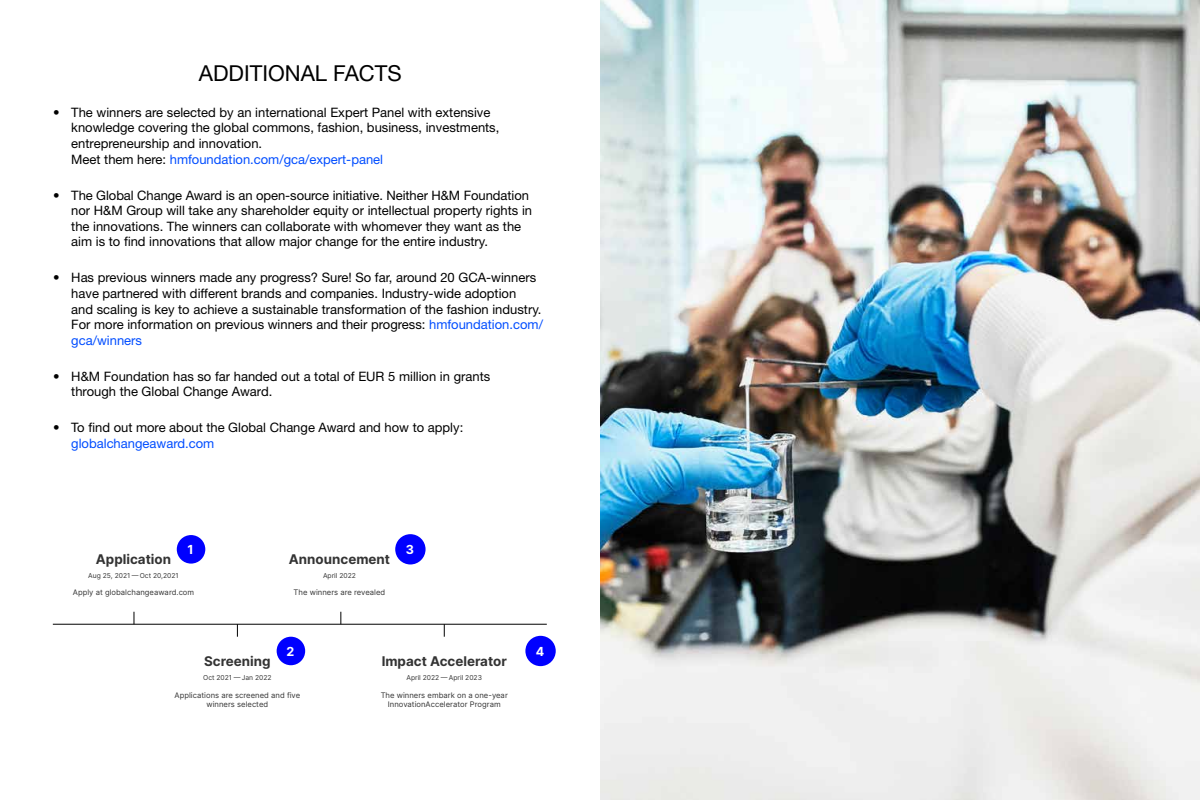
<style>
.page{position:relative;width:1200px;height:800px;background:#fff}
.page>*{position:absolute;margin:0;border:0;box-sizing:border-box;transform-origin:0 0}
.t1{font:22px "Helvetica Neue LT Pro";color:#000}
.t2{font:700 13.4px "Inter";color:#333}
.t3{font:13px/15.6px "Helvetica Neue LT Pro";color:#000}
.t4{font:13px "Helvetica Neue LT Pro";color:#004dff}
.t5{font:700 12.5px "Inter";color:#fff}
.t6{font:7.7px/9.2px "Inter";letter-spacing:.005em;color:#333;text-align:center}
.t7{font:6.8px "Inter";color:#333}
.s1{color:#004dff}
</style>
<div class="page">
<svg style="left:134px;top:612px;width:1px;height:12px"></svg>
<svg style="left:237px;top:625px;width:1px;height:12px"></svg>
<svg style="left:341px;top:612px;width:1px;height:12px"></svg>
<svg style="left:444px;top:625px;width:1px;height:12px"></svg>
<hr style="left:53px;top:624px;width:494px;height:1px;background:#000">
<div style="left:177px;top:535px;width:28px;height:29px;background:#00f;border-radius:50%"></div>
<div style="left:277px;top:637px;width:28px;height:28px;background:#00f;border-radius:50%"></div>
<div style="left:525px;top:636px;width:31px;height:30px;background:#00f;border-radius:50%"></div>
<div style="left:395px;top:534px;width:31px;height:30px;background:#00f;border-radius:50%"></div>
<img style="left:600px;top:0;width:600px;height:800px">
<h1 class="t1" style="left:199px;top:59px;width:204px">ADDITIONAL FACTS</h1>
<p class="t3" style="left:71px;top:104px;width:430px;text-indent:-18px">• The winners are selected by an international Expert Panel with extensive knowledge covering the global commons, fashion, business, investments, entrepreneurship and innovation.<br>Meet them here: <span class="s1">hmfoundation.com/gca/expert-panel</span></p>
<p class="t3" style="left:71px;top:187px;width:462px;text-indent:-18px">• The Global Change Award is an open-source initiative. Neither H&amp;M Foundation nor H&amp;M Group will take any shareholder equity or intellectual property rights in the innovations. The winners can collaborate with whomever they want as the aim is to find innovations that allow major change for the entire industry.</p>
<p class="t3" style="left:71px;top:270px;width:473px;text-indent:-18px">• Has previous winners made any progress? Sure! So far, around 20 GCA-winners have partnered with different brands and companies. Industry-wide adoption<br>and scaling is key to achieve a sustainable transformation of the fashion industry.<br>For more information on previous winners and their progress: <span class="s1">hmfoundation.com/ gca/winners</span></p>
<p class="t3" style="left:71px;top:368px;width:420px;text-indent:-18px">• H&amp;M Foundation has so far handed out a total of EUR 5 million in grants through the Global Change Award.</p>
<p class="t3" style="left:53px;top:420px;width:412px">• To find out more about the Global Change Award and how to apply:</p>
<p class="t4" style="left:71px;top:435px;width:145px">globalchangeaward.com</p>
<p class="t5" style="left:188px;top:540px;width:8px">1</p>
<p class="t2" style="left:96px;top:549px;width:77px">Application</p>
<p class="t7" style="left:88px;top:570px;width:92px">Aug 25, 2021 — Oct 20,2021</p>
<p class="t6" style="left:73px;top:587px;width:123px">Apply at globalchangeaward.com</p>
<p class="t2" style="left:289px;top:549px;width:103px">Announcement</p>
<p class="t7" style="left:323px;top:570px;width:34px">April 2022</p>
<p class="t6" style="left:294px;top:587px;width:93px">The winners are revealed</p>
<p class="t5" style="left:406px;top:540px;width:10px">3</p>
<p class="t5" style="left:287px;top:642px;width:9px">2</p>
<p class="t5" style="left:536px;top:642px;width:10px">4</p>
<p class="t2" style="left:204px;top:651px;width:68px">Screening</p>
<p class="t7" style="left:203px;top:673px;width:70px">Oct 2021 — Jan 2022</p>
<p class="t6" style="left:175px;top:690px;width:127px">Applications are screened and five winners selected</p>
<p class="t2" style="left:382px;top:651px;width:127px">Impact Accelerator</p>
<p class="t7" style="left:406px;top:673px;width:77px">April 2022 — April 2023</p>
<p class="t6" style="left:381px;top:690px;width:129px">The winners embark on a one-year<br>InnovationAccelerator Program</p>
</div>
